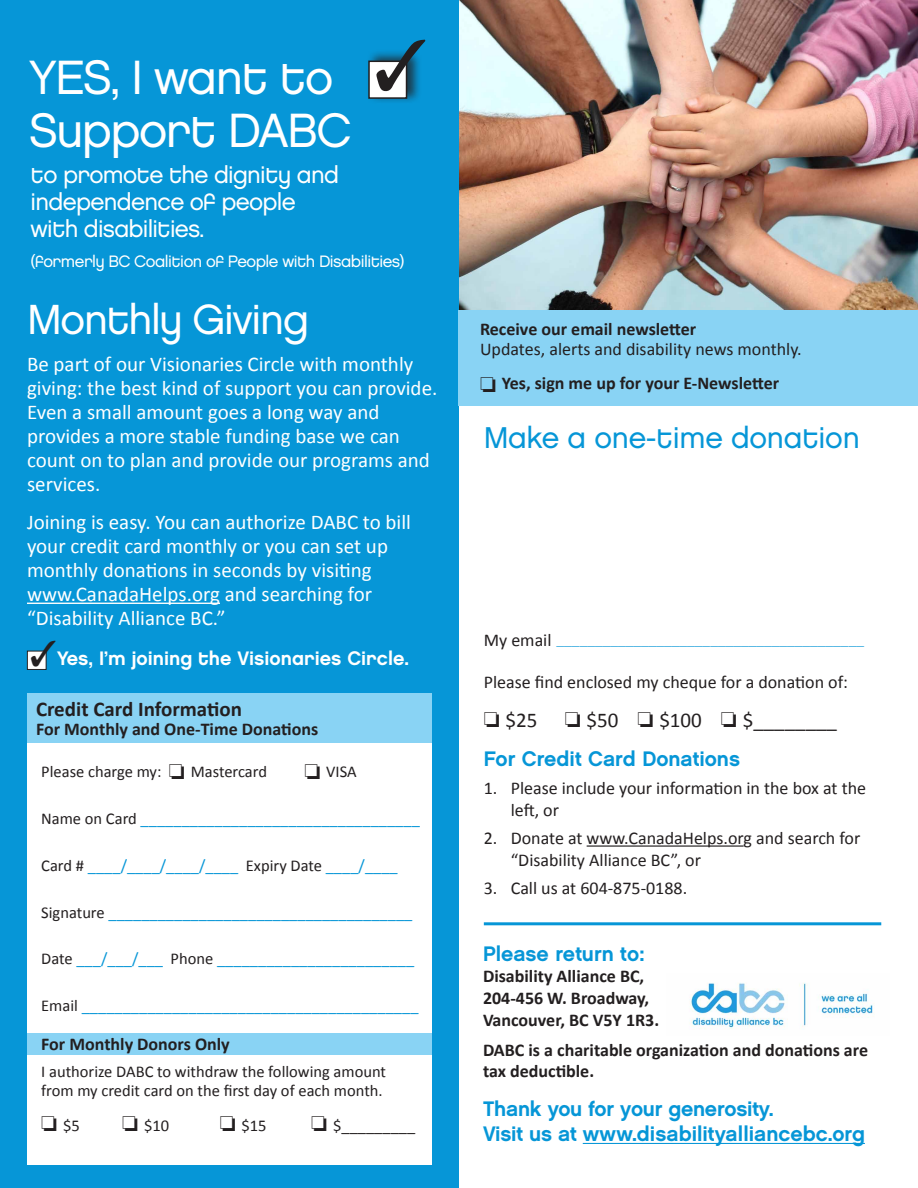
<style>
.page{position:relative;width:918px;height:1188px;background:#fff}
.page>*{position:absolute;margin:0;border:0;box-sizing:border-box;transform-origin:0 0}
.Heading_1{font:48px/52.5px "Chalet London Nineteen Eighty";letter-spacing:-.03em;color:#fff}
.headline_24_orange{font:42px "Chalet London Nineteen Eighty";letter-spacing:-.03em;color:#fff}
.headline_24_orange-2{font:30px "Chalet London Nineteen Eighty";letter-spacing:-.01em;color:#0696d7}
.Heading_1-2{font:24px/27px "Chalet London Nineteen Eighty";letter-spacing:-.03em;color:#fff}
.body_main{font:21px/24px "Calibri";color:#fff}
.body_main-2{font:21px/25.2px "Chalet New York Nineteen Sixty";color:#0696d7}
.body_main-3{font:21px "Calibri";color:#231f20}
.Heading_1-3{font:700 21px "Calibri";color:#231f20}
.body_main-4{font:19.5px "Chalet New York Nineteen Eighty";color:#fff}
.body_main-5{font:18px/21.6px "Calibri";color:#231f20}
.body_main-6{font:700 18px/21.6px "Calibri";color:#231f20}
.Body_text_--_less_pa{font:18px "Bryant";color:#0696d7}
.Heading_1-4{font:700 18px "Calibri";color:#231f20}
.body_main-7{font:16.5px "Calibri";color:#0696d7}
.body_main-8{font:16.5px/19.8px "Calibri";color:#231f20}
.Heading_1-5{font:16.5px "Chalet London Nineteen Eighty";letter-spacing:-.03em;color:#fff}
.s1{color:#231f20}
.s2{font-family:"Calibri";color:#231f20}
</style>
<div class="page">
<img style="left:459px;top:0;width:459px;height:310px">
<div style="left:0;top:0;width:459px;height:1188px;background:#0696d7"></div>
<hr style="left:587px;top:845px;width:157px;height:2px;background:#231f20">
<hr style="left:27px;top:603px;width:193px;height:1px;background:#fff">
<hr style="left:583px;top:1143px;width:282px;height:1px;background:#0696d7">
<div style="left:366px;top:50px;width:56px;height:54px;background:#231f20;opacity:.75"></div>
<div style="left:369px;top:61px;width:38px;height:37px;background:#fff"></div>
<div style="left:368px;top:61px;width:39px;height:38px;border:2px solid #231f20"></div>
<div style="left:27px;top:694px;width:404px;height:471px;background:#fff"></div>
<div style="left:27px;top:694px;width:404px;height:49px;background:#89d3f4"></div>
<div style="left:27px;top:1034px;width:404px;height:21px;background:#89d3f4"></div>
<hr style="left:484px;top:922px;width:397px;height:3px;background:#0696d7">
<div style="left:27px;top:651px;width:19px;height:18px;background:#fff"></div>
<div style="left:27px;top:651px;width:19px;height:19px;border:1px solid #231f20"></div>
<div style="left:458px;top:310px;width:460px;height:96px;background:#89d3f4"></div>
<img style="left:690px;top:983px;width:183px;height:46px">
<svg style="left:376px;top:50px;width:46px;height:41px"></svg>
<svg style="left:31px;top:650px;width:16px;height:16px"></svg>
<p class="Heading_1" style="left:29px;top:51px;width:324px">YES, I want to<br>Support DABC</p>
<p class="Heading_1-2" style="left:31px;top:161px;width:310px">to promote the dignity and independence of people with disabilities.</p>
<p class="Heading_1-5" style="left:31px;top:251px;width:376px">(formerly BC Coalition of People with Disabilities)</p>
<p class="headline_24_orange" style="left:27px;top:294px;width:283px">Monthly Giving</p>
<p class="body_main" style="left:27px;top:351px;width:412px">Be part of our Visionaries Circle with monthly giving: the best kind of support you can provide.<br>Even a small amount goes a long way and provides a more stable funding base we can count on to plan and provide our programs and services.</p>
<p class="body_main" style="left:27px;top:509px;width:386px">Joining is easy. You can authorize DABC to bill your credit card monthly or you can set up monthly donations in seconds by visiting www.CanadaHelps.org and searching for “Disability Alliance BC.”</p>
<p class="body_main-4" style="left:57px;top:646px;width:353px">Yes, I’m joining the Visionaries Circle.</p>
<p class="Heading_1-3" style="left:36px;top:696px;width:208px">Credit Card Information</p>
<p class="Heading_1-4" style="left:36px;top:718px;width:284px">For Monthly and One-Time Donations</p>
<p class="body_main-8" style="left:41px;top:761px;width:227px">Please charge my: □ Mastercard</p>
<p class="body_main-8" style="left:304px;top:761px;width:54px">□ VISA</p>
<p class="body_main-7" style="left:41px;top:808px;width:380px"><span class="s1">Name on Card</span> __________________________________</p>
<p class="body_main-7" style="left:41px;top:855px;width:358px"><span class="s1">Card #</span> ____/____/____/____ <span class="s1">Expiry Date</span> ____/____</p>
<p class="body_main-7" style="left:41px;top:902px;width:373px"><span class="s1">Signature</span> _____________________________________</p>
<p class="body_main-7" style="left:41px;top:949px;width:375px"><span class="s1">Date</span> ___/___/___ <span class="s1">Phone</span> ________________________</p>
<p class="body_main-7" style="left:41px;top:995px;width:379px"><span class="s1">Email</span> _________________________________________</p>
<p class="body_main-6" style="left:41px;top:1032px;width:190px">For Monthly Donors Only</p>
<p class="body_main-8" style="left:41px;top:1060px;width:346px">I authorize DABC to withdraw the following amount from my credit card on the first day of each month.</p>
<p class="body_main-8" style="left:41px;top:1115px;width:40px">□ $5</p>
<p class="body_main-8" style="left:122px;top:1115px;width:48px">□ $10</p>
<p class="body_main-8" style="left:220px;top:1115px;width:48px">□ $15</p>
<p class="body_main-8" style="left:311px;top:1115px;width:106px">□ $_________</p>
<p class="body_main-6" style="left:480px;top:317px;width:218px">Receive our email newsletter</p>
<p class="body_main-5" style="left:480px;top:338px;width:323px">Updates, alerts and disability news monthly.</p>
<p class="body_main-6" style="left:480px;top:371px;width:301px">□ Yes, sign me up for your E-Newsletter</p>
<p class="headline_24_orange-2" style="left:484px;top:419px;width:378px">Make a one-time donation</p>
<p class="Body_text_--_less_pa" style="left:484px;top:630px;width:382px"><span class="s2">My email</span> ________________________________________</p>
<p class="body_main-5" style="left:484px;top:671px;width:366px">Please find enclosed my cheque for a donation of:</p>
<p class="body_main-3" style="left:484px;top:707px;width:55px">□ $25</p>
<p class="body_main-3" style="left:565px;top:707px;width:274px">□ $50 □ $100 □ $________</p>
<p class="body_main-2" style="left:484px;top:746px;width:258px">For Credit Card Donations</p>
<p class="body_main-5" style="left:511px;top:776px;width:357px;text-indent:-27px">1. Please include your information in the box at the left, or</p>
<p class="body_main-5" style="left:511px;top:826px;width:351px;text-indent:-27px">2. Donate at www.CanadaHelps.org and search for “Disability Alliance BC”, or</p>
<p class="body_main-5" style="left:484px;top:876px;width:205px">3. Call us at 604-875-0188.</p>
<p class="body_main-2" style="left:483px;top:941px;width:163px">Please return to:</p>
<p class="body_main-6" style="left:483px;top:965px;width:178px">Disability Alliance BC,<br>204-456 W. Broadway,<br>Vancouver, BC V5Y 1R3.</p>
<p class="body_main-6" style="left:483px;top:1038px;width:387px">DABC is a charitable organization and donations are tax deductible.</p>
<p class="body_main-2" style="left:483px;top:1096px;width:383px">Thank you for your generosity.<br>Visit us at www.disabilityalliancebc.org</p>
</div>
